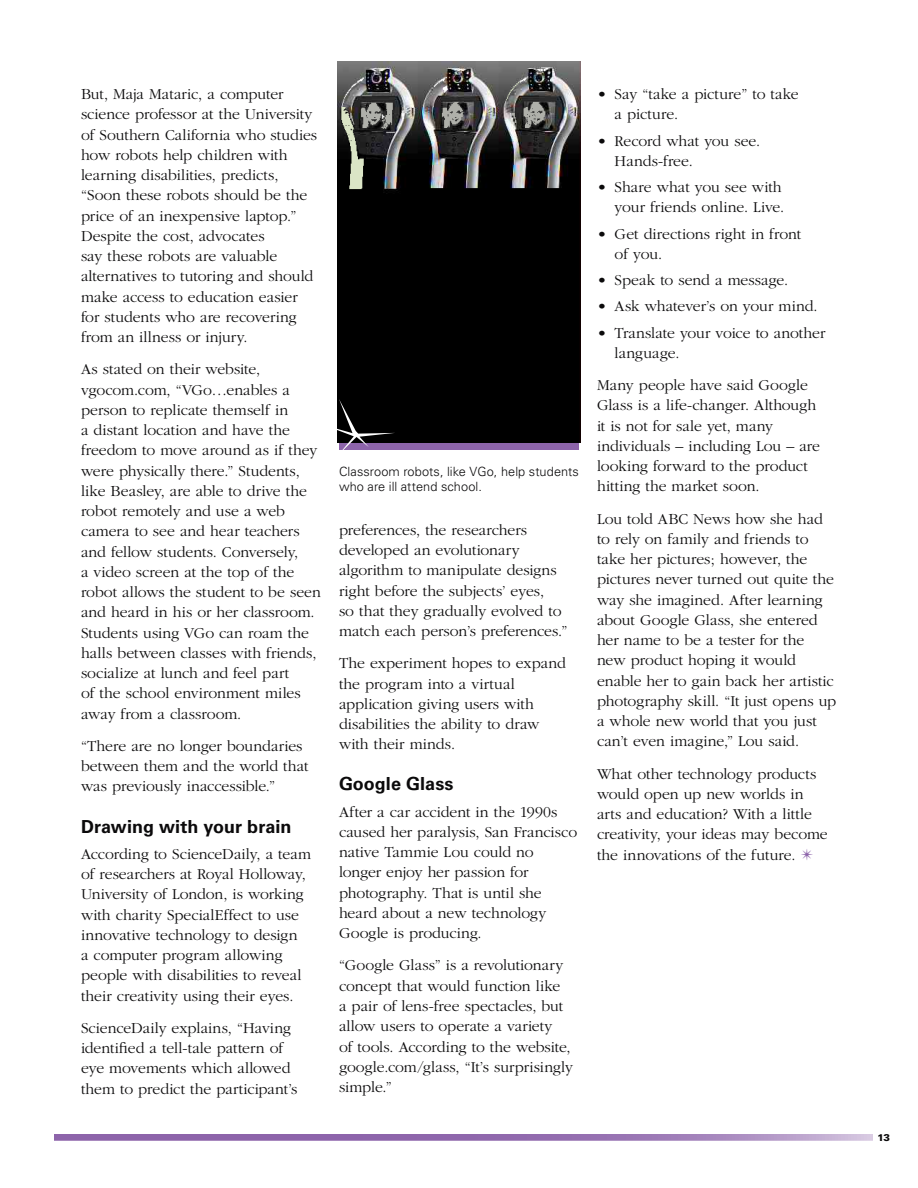
<style>
.page{position:relative;width:918px;height:1188px;background:#fff}
.page>*{position:absolute;margin:0;border:0;box-sizing:border-box;transform-origin:0 0}
.t1{font:700 18px "Univers";letter-spacing:.005em;color:#0b0a0b}
.t2{font:300 15.75px/20.2px "Garamond";letter-spacing:-.005em;color:#0b0a0b}
.t3{font:300 12.75px/15px "Univers";letter-spacing:.01em;color:#0b0a0b}
.t4{font:900 9.75px "Univers";color:#0b0a0b}
.s1{color:#8d64aa}
</style>
<div class="page">
<div style="left:337px;top:61px;width:244px;height:381px;background:#000"></div>
<img style="left:337px;top:142px;width:191px;height:57px">
<img style="left:337px;top:61px;width:219px;height:81px">
<div style="left:339px;top:443px;width:240px;height:7px;background:#8d64aa"></div>
<svg style="left:337px;top:399px;width:58px;height:51px"></svg>
<svg style="left:54px;top:1134px;width:819px;height:7px;background:#9d7ab6"></svg>
<p class="t2" style="left:81px;top:84px;width:238px">But, Maja Mataric, a computer science professor at the University of Southern California who studies how robots help children with learning disabilities, predicts, “Soon these robots should be the price of an inexpensive laptop.”<br>Despite the cost, advocates<br>say these robots are valuable alternatives to tutoring and should make access to education easier for students who are recovering from an illness or injury.</p>
<p class="t2" style="left:81px;top:360px;width:241px">As stated on their website, vgocom.com, “VGo…enables a person to replicate themself in<br>a distant location and have the freedom to move around as if they were physically there.” Students, like Beasley, are able to drive the robot remotely and use a web camera to see and hear teachers and fellow students. Conversely,<br>a video screen at the top of the robot allows the student to be seen and heard in his or her classroom.<br>Students using VGo can roam the halls between classes with friends, socialize at lunch and feel part<br>of the school environment miles away from a classroom.</p>
<p class="t2" style="left:81px;top:736px;width:229px">“There are no longer boundaries between them and the world that was previously inaccessible.”</p>
<p class="t1" style="left:81px;top:816px;width:212px">Drawing with your brain</p>
<p class="t2" style="left:81px;top:844px;width:232px">According to ScienceDaily, a team of researchers at Royal Holloway, University of London, is working with charity SpecialEffect to use innovative technology to design<br>a computer program allowing people with disabilities to reveal their creativity using their eyes.</p>
<p class="t2" style="left:81px;top:1018px;width:218px">ScienceDaily explains, “Having identified a tell-tale pattern of eye movements which allowed them to predict the participant’s</p>
<p class="t3" style="left:339px;top:464px;width:241px">Classroom robots, like VGo, help students who are ill attend school.</p>
<p class="t2" style="left:339px;top:520px;width:230px">preferences, the researchers developed an evolutionary algorithm to manipulate designs right before the subjects’ eyes,<br>so that they gradually evolved to match each person’s preferences.”</p>
<p class="t2" style="left:339px;top:653px;width:228px">The experiment hopes to expand the program into a virtual application giving users with disabilities the ability to draw with their minds.</p>
<p class="t1" style="left:339px;top:774px;width:116px">Google Glass</p>
<p class="t2" style="left:339px;top:802px;width:240px">After a car accident in the 1990s caused her paralysis, San Francisco native Tammie Lou could no longer enjoy her passion for photography. That is until she heard about a new technology<br>Google is producing.</p>
<p class="t2" style="left:339px;top:956px;width:236px">“Google Glass” is a revolutionary concept that would function like<br>a pair of lens-free spectacles, but allow users to operate a variety<br>of tools. According to the website, google.com/glass, “It’s surprisingly simple.”</p>
<p class="t2" style="left:615px;top:84px;width:186px;text-indent:-18px">• Say “take a picture” to take a picture.</p>
<p class="t2" style="left:615px;top:131px;width:147px;text-indent:-18px">• Record what you see.<br>Hands-free.</p>
<p class="t2" style="left:597px;top:177px;width:189px;text-align:right">• Share what you see with your friends online. Live.</p>
<p class="t2" style="left:615px;top:224px;width:188px;text-indent:-18px">• Get directions right in front of you.</p>
<p class="t2" style="left:597px;top:270px;width:193px">• Speak to send a message.</p>
<p class="t2" style="left:597px;top:297px;width:222px">• Ask whatever’s on your mind.</p>
<p class="t2" style="left:615px;top:323px;width:212px;text-indent:-18px">• Translate your voice to another language.</p>
<p class="t2" style="left:597px;top:375px;width:225px">Many people have said Google<br>Glass is a life-changer. Although it is not for sale yet, many individuals – including Lou – are looking forward to the product hitting the market soon.</p>
<p class="t2" style="left:597px;top:509px;width:241px">Lou told ABC News how she had to rely on family and friends to take her pictures; however, the pictures never turned out quite the way she imagined. After learning about Google Glass, she entered her name to be a tester for the new product hoping it would enable her to gain back her artistic photography skill. “It just opens up a whole new world that you just can’t even imagine,” Lou said.</p>
<p class="t2" style="left:597px;top:764px;width:232px">What other technology products would open up new worlds in arts and education? With a little creativity, your ideas may become the innovations of the future. <span class="s1">✴</span></p>
<p class="t4" style="left:878px;top:1131px;width:14px">13</p>
</div>
